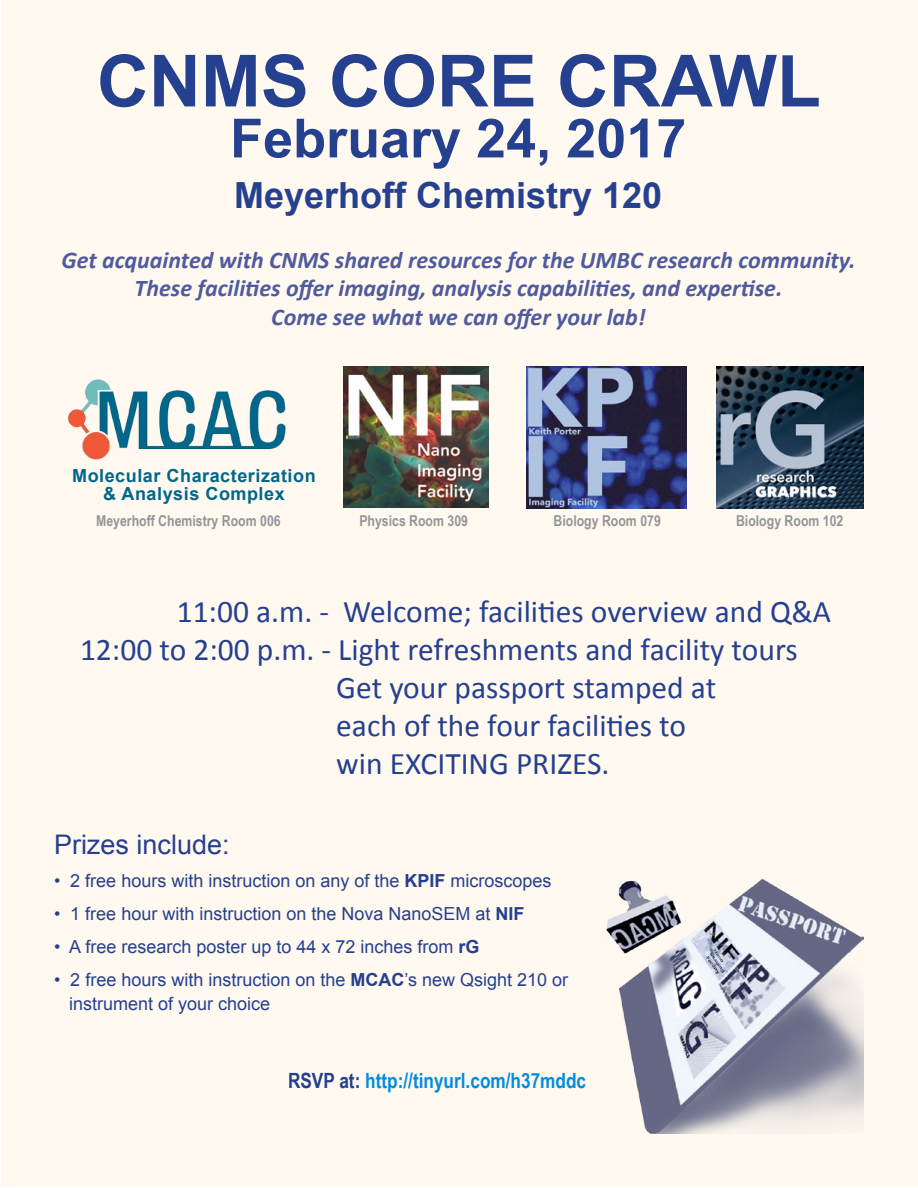
<style>
.page{position:relative;width:918px;height:1188px;background:#fff}
.page>*{position:absolute;margin:0;border:0;box-sizing:border-box;transform-origin:0 0}
.t1{font:700 72px "Arial";color:#25408f}
.t2{font:700 54px "Arial";color:#25408f}
.t3{font:700 36px "Arial";color:#25408f}
.t4{font:31.5px "Calibri";color:#25408f}
.t5{font:27px "Arial";color:#25408f}
.t6{font:italic 700 24px/28.8px "Calibri";color:#4f5b9e;text-align:center}
.t7{font:700 21px "Arial Narrow";color:#008ddf}
.t8{font:18px/24px "Arial";color:#25408f}
.t9{font:700 18px/18px "Arial";letter-spacing:.03em;color:#00678a;text-align:center}
.t10{font:700 15px "Arial Narrow";color:#939598}
.s1{font-weight:700}
.s2{color:#25408f}
</style>
<div class="page">
<div style="left:2px;top:0;width:916px;height:1186px;background:#fff9f0"></div>
<img style="left:526px;top:366px;width:161px;height:142px">
<img style="left:716px;top:366px;width:148px;height:142px">
<img style="left:343px;top:366px;width:146px;height:142px">
<img style="left:606px;top:879px;width:258px;height:255px">
<img style="left:67px;top:379px;width:219px;height:81px">
<h1 class="t1" style="left:97px;top:33px;width:725px">CNMS CORE CRAWL</h1>
<h2 class="t2" style="left:230px;top:102px;width:458px">February 24, 2017</h2>
<h3 class="t3" style="left:234px;top:172px;width:430px">Meyerhoff Chemistry 120</h3>
<h3 class="t6" style="left:62px;top:245px;width:795px">Get acquainted with CNMS shared resources for the UMBC research community.<br>These facilities offer imaging, analysis capabilities, and expertise.<br>Come see what we can offer your lab!</h3>
<p class="t9" style="left:72px;top:467px;width:245px">Molecular Characterization &amp; Analysis Complex</p>
<p class="t10" style="left:96px;top:510px;width:186px">Meyerhoff Chemistry Room 006</p>
<p class="t10" style="left:359px;top:510px;width:110px">Physics Room 309</p>
<p class="t10" style="left:554px;top:510px;width:109px">Biology Room 079</p>
<p class="t10" style="left:736px;top:510px;width:109px">Biology Room 102</p>
<h3 class="t4" style="left:177px;top:592px;width:656px">11:00 a.m. - Welcome; facilities overview and Q&amp;A</h3>
<h3 class="t4" style="left:80px;top:630px;width:719px">12:00 to 2:00 p.m. - Light refreshments and facility tours</h3>
<h3 class="t4" style="left:336px;top:668px;width:382px">Get your passport stamped at</h3>
<h3 class="t4" style="left:336px;top:705px;width:351px">each of the four facilities to</h3>
<h3 class="t4" style="left:336px;top:743px;width:275px">win EXCITING PRIZES.</h3>
<h3 class="t5" style="left:54px;top:826px;width:177px">Prizes include:</h3>
<p class="t8" style="left:54px;top:869px;width:499px">• 2 free hours with instruction on any of the <span class="s1">KPIF</span> microscopes</p>
<p class="t8" style="left:54px;top:902px;width:472px">• 1 free hour with instruction on the Nova NanoSEM at <span class="s1">NIF</span></p>
<p class="t8" style="left:54px;top:935px;width:427px">• A free research poster up to 44 x 72 inches from <span class="s1">rG</span></p>
<p class="t8" style="left:69px;top:968px;width:501px;text-indent:-15px">• 2 free hours with instruction on the <span class="s1">MCAC</span>’s new Qsight 210 or instrument of your choice</p>
<p class="t7" style="left:288px;top:1065px;width:300px"><span class="s2">RSVP at:</span> http://tinyurl.com/h37mddc</p>
</div>
